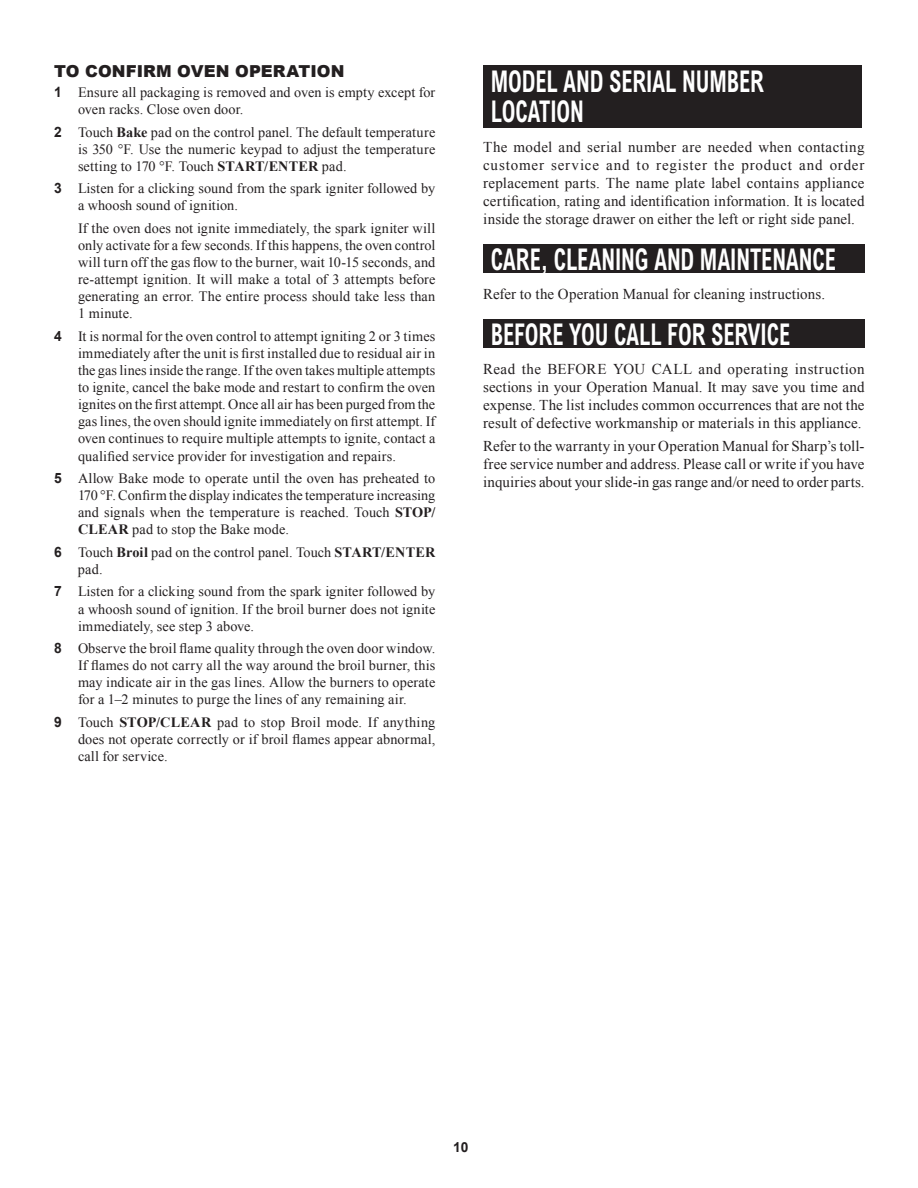
<style>
.page{position:relative;width:918px;height:1188px;background:#fff}
.page>*{position:absolute;margin:0;border:0;box-sizing:border-box;transform-origin:0 0}
.t1{font:700 condensed 30px/30px "Arial MT Pro";letter-spacing:-.005em;color:#fff;scale:.75 1}
.t2{font:900 16.5px "Arial";letter-spacing:.005em;color:#231f20}
.t3{font:15px/18px "Times New Roman";letter-spacing:.005em;color:#231f20;text-align:justify}
.t4{font:14.25px/17.1px "Times New Roman";letter-spacing:.005em;color:#231f20;text-align:justify}
.t5{font:700 13.8px "Arial";color:#231f20}
.s1{font-family:"Arial";font-weight:700}
.s2{font-weight:700}
</style>
<div class="page">
<div style="left:483px;top:65px;width:379px;height:62px;background:#231f20"></div>
<div style="left:483px;top:245px;width:382px;height:28px;background:#231f20"></div>
<div style="left:483px;top:320px;width:382px;height:28px;background:#231f20"></div>
<p class="t2" style="left:54px;top:59px;width:292px">TO CONFIRM OVEN OPERATION</p>
<p class="t4" style="left:78px;top:83px;width:359px;text-indent:-24px"><span class="s1">1</span> Ensure all packaging is removed and oven is empty except for oven racks. Close oven door.</p>
<p class="t4" style="left:78px;top:123px;width:359px;text-indent:-24px"><span class="s1">2</span> Touch <span class="s2">Bake</span> pad on the control panel. The default temperature is 350 °F. Use the numeric keypad to adjust the temperature setting to 170 °F. Touch <span class="s2">START/ENTER</span> pad.</p>
<p class="t4" style="left:78px;top:180px;width:359px;text-indent:-24px"><span class="s1">3</span> Listen for a clicking sound from the spark igniter followed by a whoosh sound of ignition.</p>
<p class="t4" style="left:78px;top:219px;width:359px">If the oven does not ignite immediately, the spark igniter will only activate for a few seconds. If this happens, the oven control will turn off the gas flow to the burner, wait 10-15 seconds, and re-attempt ignition. It will make a total of 3 attempts before generating an error. The entire process should take less than 1 minute.</p>
<p class="t4" style="left:78px;top:327px;width:359px;text-indent:-24px"><span class="s1">4</span> It is normal for the oven control to attempt igniting 2 or 3 times immediately after the unit is first installed due to residual air in the gas lines inside the range. If the oven takes multiple attempts to ignite, cancel the bake mode and restart to confirm the oven ignites on the first attempt. Once all air has been purged from the gas lines, the oven should ignite immediately on first attempt. If oven continues to require multiple attempts to ignite, contact a qualified service provider for investigation and repairs.</p>
<p class="t4" style="left:78px;top:470px;width:359px;text-indent:-24px"><span class="s1">5</span> Allow Bake mode to operate until the oven has preheated to 170 °F. Confirm the display indicates the temperature increasing and signals when the temperature is reached. Touch <span class="s2">STOP/ CLEAR</span> pad to stop the Bake mode.</p>
<p class="t4" style="left:78px;top:543px;width:359px;text-indent:-24px"><span class="s1">6</span> Touch <span class="s2">Broil</span> pad on the control panel. Touch <span class="s2">START/ENTER </span>pad.</p>
<p class="t4" style="left:78px;top:583px;width:359px;text-indent:-24px"><span class="s1">7</span> Listen for a clicking sound from the spark igniter followed by a whoosh sound of ignition. If the broil burner does not ignite immediately, see step 3 above.</p>
<p class="t4" style="left:78px;top:640px;width:359px;text-indent:-24px"><span class="s1">8</span> Observe the broil flame quality through the oven door window.<br>If flames do not carry all the way around the broil burner, this may indicate air in the gas lines. Allow the burners to operate for a 1–2 minutes to purge the lines of any remaining air.</p>
<p class="t4" style="left:78px;top:713px;width:359px;text-indent:-24px"><span class="s1">9</span> Touch <span class="s2">STOP/CLEAR</span> pad to stop Broil mode. If anything does not operate correctly or if broil flames appear abnormal, call for service.</p>
<h1 class="t1" style="left:491px;top:68px;width:366px">MODEL AND SERIAL NUMBER<br>LOCATION</h1>
<p class="t3" style="left:483px;top:137px;width:383px">The model and serial number are needed when contacting customer service and to register the product and order replacement parts. The name plate label contains appliance certification, rating and identification information. It is located inside the storage drawer on either the left or right side panel.</p>
<h1 class="t1" style="left:491px;top:246px;width:462px">CARE, CLEANING AND MAINTENANCE</h1>
<p class="t3" style="left:483px;top:284px;width:343px">Refer to the Operation Manual for cleaning instructions.</p>
<h1 class="t1" style="left:491px;top:321px;width:401px">BEFORE YOU CALL FOR SERVICE</h1>
<p class="t3" style="left:483px;top:359px;width:383px">Read the BEFORE YOU CALL and operating instruction sections in your Operation Manual. It may save you time and expense. The list includes common occurrences that are not the result of defective workmanship or materials in this appliance.</p>
<p class="t3" style="left:483px;top:437px;width:383px">Refer to the warranty in your Operation Manual for Sharp’s toll&shy;free service number and address. Please call or write if you have inquiries about your slide-in gas range and/or need to order parts.</p>
<p class="t5" style="left:453px;top:1138px;width:17px">10</p>
</div>
